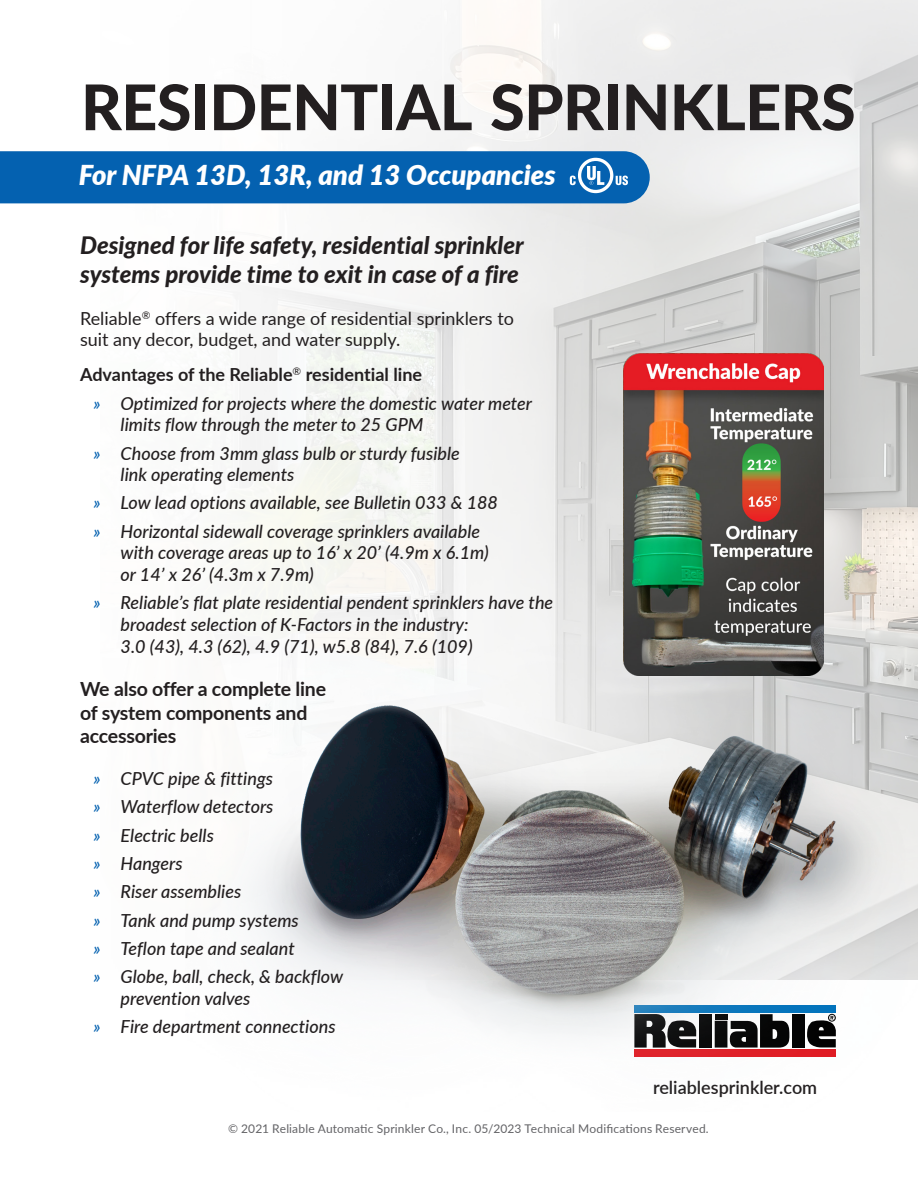
<style>
.page{position:relative;width:918px;height:1188px;background:#fff}
.page>*{position:absolute;margin:0;border:0;box-sizing:border-box;transform-origin:0 0}
.t1{font:800 63px "Lato";letter-spacing:-.01em;color:#231f20}
.t2{font:italic 900 27.45px "Lato";color:#fff}
.SS_Reliable_URL{font:italic 800 24px/28.8px "Lato";color:#231f20}
.t3{font:700 19.5px/23.4px "Lato";letter-spacing:-.01em;color:#231f20}
.t4{font:italic 500 18px/21.6px "Lato";color:#231f20}
.t5{font:18px/21.6px "Lato";color:#231f20}
.t6{font:700 18px "Lato";color:#231f20}
.caption_sm{font:600 18px "Lato";color:#231f20}
.t7{font:12px "Lato";letter-spacing:.015em;color:#636366}
.s1{color:#0461b0}
</style>
<div class="page">
<img style="left:647px;top:0;width:271px;height:643px">
<img style="left:647px;top:353px;width:177px;height:290px">
<svg style="left:0;top:0;width:647px;height:643px"></svg>
<div style="left:0;top:151px;width:650px;height:52px;background:#0461b0"></div>
<img style="left:251px;top:643px;width:667px;height:414px">
<p class="t1" style="left:81px;top:60px;width:776px">RESIDENTIAL SPRINKLERS</p>
<p class="t2" style="left:79px;top:154px;width:478px">For NFPA 13D, 13R, and 13 Occupancies</p>
<p class="SS_Reliable_URL" style="left:80px;top:230px;width:445px">Designed for life safety, residential sprinkler systems provide time to exit in case of a fire</p>
<p class="t5" style="left:80px;top:306px;width:435px">Reliable<sup>®</sup> offers a wide range of residential sprinklers to suit any decor, budget, and water supply.</p>
<p class="t6" style="left:80px;top:361px;width:344px">Advantages of the Reliable<sup>®</sup> residential line</p>
<p class="t4" style="left:121px;top:391px;width:413px;text-indent:-27px"><span class="s1">»</span> Optimized for projects where the domestic water meter limits flow through the meter to 25 GPM</p>
<p class="t4" style="left:121px;top:441px;width:341px;text-indent:-27px"><span class="s1">»</span> Choose from 3mm glass bulb or sturdy fusible link operating elements</p>
<p class="t4" style="left:94px;top:491px;width:406px"><span class="s1">»</span> Low lead options available, see Bulletin 033 &amp; 188</p>
<p class="t4" style="left:121px;top:520px;width:370px;text-indent:-27px"><span class="s1">»</span> Horizontal sidewall coverage sprinklers available with coverage areas up to 16’ x 20’ (4.9m x 6.1m) or 14’ x 26’ (4.3m x 7.9m)</p>
<p class="t4" style="left:121px;top:591px;width:434px;text-indent:-27px"><span class="s1">»</span> Reliable’s flat plate residential pendent sprinklers have the broadest selection of K-Factors in the industry:<br>3.0 (43), 4.3 (62), 4.9 (71), w5.8 (84), 7.6 (109)</p>
<p class="t3" style="left:80px;top:677px;width:248px">We also offer a complete line of system components and accessories</p>
<p class="t4" style="left:94px;top:767px;width:181px"><span class="s1">»</span> CPVC pipe &amp; fittings</p>
<p class="t4" style="left:94px;top:795px;width:181px"><span class="s1">»</span> Waterflow detectors</p>
<p class="t4" style="left:94px;top:823px;width:122px"><span class="s1">»</span> Electric bells</p>
<p class="t4" style="left:94px;top:852px;width:90px"><span class="s1">»</span> Hangers</p>
<p class="t4" style="left:94px;top:880px;width:149px"><span class="s1">»</span> Riser assemblies</p>
<p class="t4" style="left:94px;top:909px;width:207px"><span class="s1">»</span> Tank and pump systems</p>
<p class="t4" style="left:94px;top:937px;width:203px"><span class="s1">»</span> Teflon tape and sealant</p>
<p class="t4" style="left:121px;top:965px;width:224px;text-indent:-27px"><span class="s1">»</span> Globe, ball, check, &amp; backflow prevention valves</p>
<p class="t4" style="left:94px;top:1015px;width:243px"><span class="s1">»</span> Fire department connections</p>
<p class="caption_sm" style="left:653px;top:1074px;width:166px">reliablesprinkler.com</p>
<p class="t7" style="left:228px;top:1120px;width:482px">© 2021 Reliable Automatic Sprinkler Co., Inc. 05/2023 Technical Modifications Reserved.</p>
</div>
